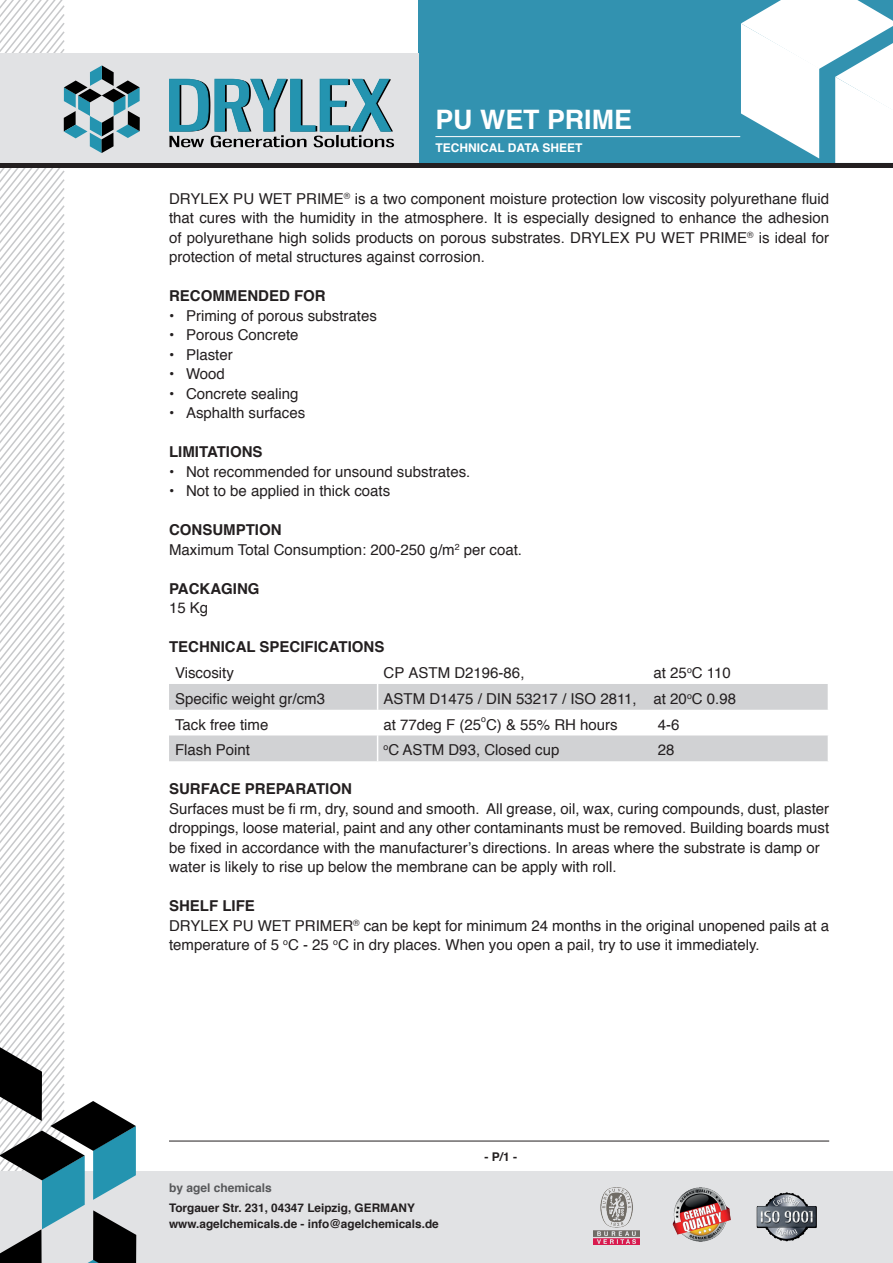
<style>
.page{position:relative;width:893px;height:1263px;background:#fff}
.page>*{position:absolute;margin:0;border:0;box-sizing:border-box;transform-origin:0 0}
.t1{font:700 26.85px "Helvetica";color:#fff}
.t2{font:15px/19.5px "Helvetica";color:#231f20}
.t3{font:700 15px "Helvetica";color:#231f20}
.t4{font:700 12px "Helvetica";color:#fff}
.t5{font:700 12px "Helvetica";color:#57585a}
.t6{font:700 12px "Helvetica";color:#231f20}
.t7{font:700 11.85px/15.3px "Helvetica";color:#231f20}
.t8{font:8.7px "Helvetica";color:#231f20}
.s1{font-weight:700}
</style>
<div class="page">
<div style="left:418px;top:0;width:475px;height:163px;background:#3292b0"></div>
<svg style="left:741px;top:0;width:152px;height:163px"></svg>
<div style="left:0;top:53px;width:418px;height:110px;background:#e1e2e4"></div>
<div style="left:0;top:1171px;width:893px;height:92px;background:#e1e2e4"></div>
<svg style="left:169px;top:684px;width:659px;height:77px;fill:#d1d2d4"></svg>
<svg style="left:377px;top:684px;width:1px;height:77px"></svg>
<img style="left:594px;top:1188px;width:45px;height:56px">
<img style="left:672px;top:1188px;width:59px;height:54px">
<img style="left:756px;top:1192px;width:61px;height:50px">
<svg style="left:169px;top:79px;width:225px;height:68px"></svg>
<svg style="left:0;top:0;width:140px;height:1263px"></svg>
<div style="left:0;top:163px;width:893px;height:5px;background:#231f20"></div>
<hr style="left:435px;top:136px;width:305px;height:1px;background:#fff">
<hr style="left:169px;top:1141px;width:660px;height:1px;background:#231f20">
<h1 class="t1" style="left:435px;top:98px;width:198px">PU WET PRIME</h1>
<p class="t4" style="left:435px;top:138px;width:148px">TECHNICAL DATA SHEET</p>
<p class="t2" style="left:169px;top:189px;width:662px;text-align:justify">DRYLEX PU WET PRIME<sup>®</sup> is a two component moisture protection low viscosity polyurethane fluid that cures with the humidity in the atmosphere. It is especially designed to enhance the adhesion of polyurethane high solids products on porous substrates. DRYLEX PU WET PRIME<sup>®</sup> is ideal for protection of metal structures against corrosion.</p>
<p class="t3" style="left:169px;top:284px;width:158px">RECOMMENDED FOR</p>
<p class="t2" style="left:169px;top:306px;width:209px">• Priming of porous substrates</p>
<p class="t2" style="left:169px;top:326px;width:131px">• Porous Concrete</p>
<p class="t2" style="left:169px;top:345px;width:65px">• Plaster</p>
<p class="t2" style="left:169px;top:365px;width:57px">• Wood</p>
<p class="t2" style="left:169px;top:384px;width:131px">• Concrete sealing</p>
<p class="t2" style="left:169px;top:404px;width:138px">• Asphalth surfaces</p>
<p class="t3" style="left:169px;top:440px;width:95px">LIMITATIONS</p>
<p class="t2" style="left:169px;top:462px;width:303px">• Not recommended for unsound substrates.</p>
<p class="t2" style="left:169px;top:482px;width:223px">• Not to be applied in thick coats</p>
<p class="t2" style="left:169px;top:521px;width:355px"><span class="s1">CONSUMPTION<br></span>Maximum Total Consumption: 200-250 g/m<sup>2</sup> per coat.</p>
<p class="t3" style="left:169px;top:576px;width:92px">PACKAGING</p>
<p class="t2" style="left:169px;top:599px;width:41px">15 Kg</p>
<p class="t3" style="left:169px;top:635px;width:217px">TECHNICAL SPECIFICATIONS</p>
<p class="t2" style="left:175px;top:663px;width:60px">Viscosity</p>
<p class="t2" style="left:384px;top:663px;width:142px">CP ASTM D2196-86,</p>
<p class="t2" style="left:654px;top:663px;width:79px">at 25<sup>o</sup>C 110</p>
<p class="t2" style="left:175px;top:689px;width:152px">Specific weight gr/cm3</p>
<p class="t2" style="left:384px;top:689px;width:354px">ASTM D1475 / DIN 53217 / ISO 2811, at 20<sup>o</sup>C 0.98</p>
<p class="t2" style="left:175px;top:715px;width:95px">Tack free time</p>
<p class="t2" style="left:384px;top:715px;width:236px">at 77deg F (25 C) &amp; 55% RH hours</p>
<p class="t8" style="left:481px;top:712px;width:6px">o</p>
<p class="t2" style="left:658px;top:715px;width:23px">4-6</p>
<p class="t2" style="left:175px;top:741px;width:77px">Flash Point</p>
<p class="t2" style="left:384px;top:741px;width:177px"><sup>o</sup>C ASTM D93, Closed cup</p>
<p class="t2" style="left:658px;top:741px;width:18px">28</p>
<p class="t3" style="left:169px;top:777px;width:184px">SURFACE PREPARATION</p>
<p class="t2" style="left:169px;top:799px;width:662px">Surfaces must be fi rm, dry, sound and smooth. All grease, oil, wax, curing compounds, dust, plaster droppings, loose material, paint and any other contaminants must be removed. Building boards must be fixed in accordance with the manufacturer’s directions. In areas where the substrate is damp or water is likely to rise up below the membrane can be apply with roll.</p>
<p class="t2" style="left:169px;top:897px;width:662px"><span class="s1">SHELF LIFE<br></span>DRYLEX PU WET PRIMER<sup>®</sup> can be kept for minimum 24 months in the original unopened pails at a temperature of 5 <sup>o</sup>C - 25 <sup>o</sup>C in dry places. When you open a pail, try to use it immediately.</p>
<p class="t5" style="left:169px;top:1178px;width:104px">by agel chemicals</p>
<p class="t7" style="left:169px;top:1200px;width:271px">Torgauer Str. 231, 04347 Leipzig, GERMANY www.agelchemicals.de - info@agelchemicals.de</p>
<p class="t6" style="left:484px;top:1147px;width:34px">- P/1 -</p>
</div>
